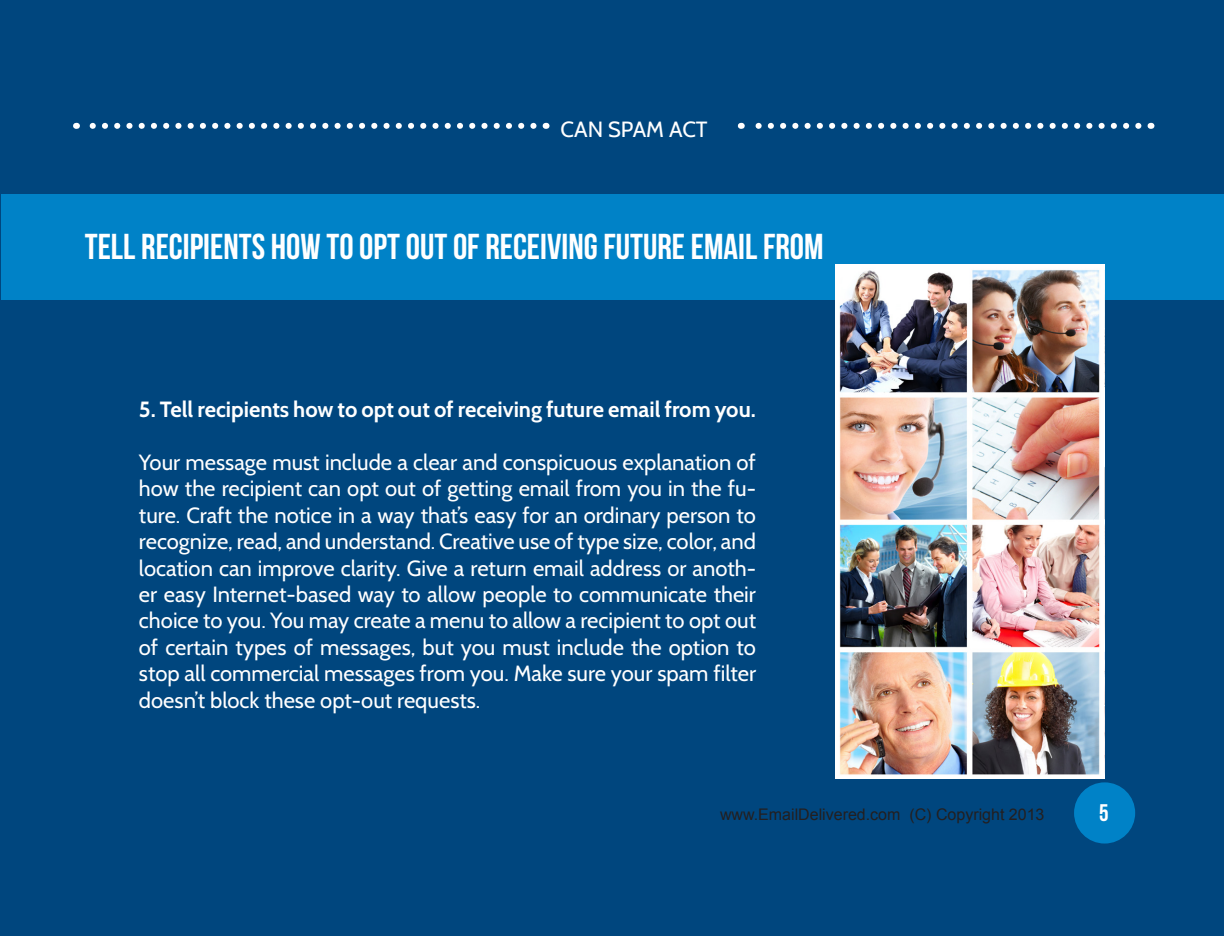
<style>
.page{position:relative;width:1224px;height:936px;background:#00467e}
.page>*{position:absolute;margin:0;border:0;box-sizing:border-box;transform-origin:0 0}
.t1{font:36px "Bebas Neue";color:#fff}
.t2{font:24px "Bebas Neue";color:#fff}
.t3{font:22px/26.4px "Cabin";color:#fff;text-align:justify}
.t4{font:700 22px "Cabin";color:#fff}
.t5{font:16px "Arial";color:#231f20}
</style>
<div class="page">
<div style="left:1px;top:194px;width:1223px;height:106px;background:#0082c7"></div>
<img style="left:836px;top:265px;width:269px;height:514px">
<svg style="left:76px;top:123px;width:458px;height:6px"></svg>
<svg style="left:741px;top:123px;width:397px;height:6px"></svg>
<div style="left:1074px;top:782px;width:61px;height:62px;background:#0082c7;border-radius:50%"></div>
<p class="t3" style="left:561px;top:116px;width:149px">CAN SPAM ACT</p>
<p class="t1" style="left:85px;top:227px;width:740px">TELL RECIPIENTS HOW TO OPT OUT OF RECEIVING FUTURE EMAIL FROM</p>
<p class="t4" style="left:139px;top:396px;width:618px">5. Tell recipients how to opt out of receiving future email from you.</p>
<p class="t3" style="left:139px;top:449px;width:619px">Your message must include a clear and conspicuous explanation of how the recipient can opt out of getting email from you in the fu&shy;ture. Craft the notice in a way that’s easy for an ordinary person to recognize, read, and understand. Creative use of type size, color, and location can improve clarity. Give a return email address or anoth&shy;er easy Internet-based way to allow people to communicate their choice to you. You may create a menu to allow a recipient to opt out of certain types of messages, but you must include the option to stop all commercial messages from you. Make sure your spam filter doesn’t block these opt-out requests.</p>
<p class="t5" style="left:720px;top:804px;width:326px">www.EmailDelivered.com (C) Copyright 2013</p>
<p class="t2" style="left:1099px;top:800px;width:11px">5</p>
</div>
